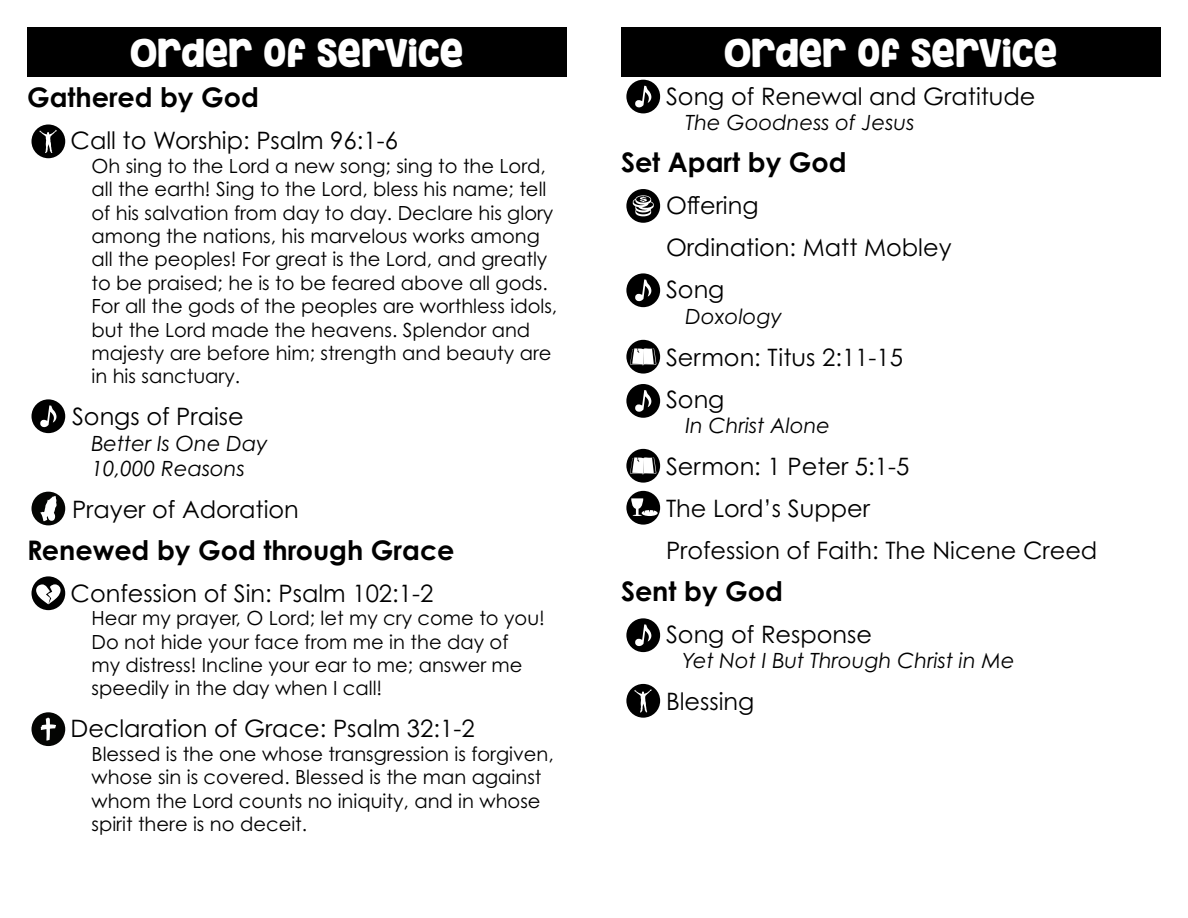
<style>
.page{position:relative;width:1188px;height:918px;background:#fff}
.page>*{position:absolute;margin:0;border:0;box-sizing:border-box;transform-origin:0 0}
.t1{font:36px "KG Inimitable Original";color:#fff}
.t2{font:700 27px "Century Gothic Pro";color:#000}
.t3{font:24px "Century Gothic Pro";color:#000}
.t4{font:italic 21px "Century Gothic Pro";color:#000}
.t5{font:19.5px/23.4px "Century Gothic Pro";color:#000}
</style>
<div class="page">
<svg style="left:626px;top:684px;width:34px;height:34px"></svg>
<div style="left:27px;top:27px;width:540px;height:50px;background:#000"></div>
<div style="left:621px;top:27px;width:540px;height:50px;background:#000"></div>
<svg style="left:32px;top:125px;width:33px;height:33px"></svg>
<svg style="left:32px;top:492px;width:33px;height:33px"></svg>
<svg style="left:32px;top:399px;width:33px;height:34px"></svg>
<svg style="left:626px;top:80px;width:34px;height:33px"></svg>
<svg style="left:626px;top:273px;width:34px;height:34px"></svg>
<svg style="left:626px;top:384px;width:34px;height:34px"></svg>
<svg style="left:626px;top:618px;width:34px;height:34px"></svg>
<svg style="left:626px;top:340px;width:34px;height:34px"></svg>
<svg style="left:626px;top:449px;width:34px;height:34px"></svg>
<svg style="left:626px;top:491px;width:34px;height:34px"></svg>
<svg style="left:626px;top:189px;width:34px;height:34px"></svg>
<svg style="left:32px;top:576px;width:33px;height:34px"></svg>
<svg style="left:32px;top:712px;width:33px;height:34px"></svg>
<p class="t1" style="left:130px;top:31px;width:335px">ORDER OF SERVICE</p>
<p class="t1" style="left:724px;top:31px;width:335px">ORDER OF SERVICE</p>
<p class="t2" style="left:27px;top:81px;width:233px">Gathered by God</p>
<p class="t3" style="left:70px;top:126px;width:329px">Call to Worship: Psalm 96:1-6</p>
<p class="t5" style="left:92px;top:154px;width:467px">Oh sing to the Lord a new song; sing to the Lord, all the earth! Sing to the Lord, bless his name; tell of his salvation from day to day. Declare his glory among the nations, his marvelous works among all the peoples! For great is the Lord, and greatly to be praised; he is to be feared above all gods.<br>For all the gods of the peoples are worthless idols, but the Lord made the heavens. Splendor and majesty are before him; strength and beauty are in his sanctuary.</p>
<p class="t3" style="left:72px;top:402px;width:173px">Songs of Praise</p>
<p class="t4" style="left:92px;top:430px;width:178px">Better Is One Day</p>
<p class="t4" style="left:92px;top:456px;width:155px">10,000 Reasons</p>
<p class="t3" style="left:72px;top:494px;width:228px">Prayer of Adoration</p>
<p class="t2" style="left:27px;top:533px;width:429px">Renewed by God through Grace</p>
<p class="t3" style="left:70px;top:578px;width:364px">Confession of Sin: Psalm 102:1-2</p>
<p class="t5" style="left:92px;top:606px;width:455px">Hear my prayer, O Lord; let my cry come to you!</p>
<p class="t5" style="left:92px;top:630px;width:433px">Do not hide your face from me in the day of my distress! Incline your ear to me; answer me speedily in the day when I call!</p>
<p class="t3" style="left:70px;top:714px;width:406px">Declaration of Grace: Psalm 32:1-2</p>
<p class="t5" style="left:92px;top:742px;width:464px">Blessed is the one whose transgression is forgiven, whose sin is covered. Blessed is the man against whom the Lord counts no iniquity, and in whose spirit there is no deceit.</p>
<p class="t3" style="left:666px;top:82px;width:371px">Song of Renewal and Gratitude</p>
<p class="t4" style="left:686px;top:110px;width:231px">The Goodness of Jesus</p>
<p class="t2" style="left:621px;top:146px;width:227px">Set Apart by God</p>
<p class="t3" style="left:666px;top:191px;width:94px">Offering</p>
<p class="t3" style="left:666px;top:233px;width:287px">Ordination: Matt Mobley</p>
<p class="t3" style="left:666px;top:275px;width:60px">Song</p>
<p class="t4" style="left:686px;top:303px;width:98px">Doxology</p>
<p class="t3" style="left:666px;top:342px;width:239px">Sermon: Titus 2:11-15</p>
<p class="t3" style="left:666px;top:384px;width:60px">Song</p>
<p class="t4" style="left:686px;top:413px;width:146px">In Christ Alone</p>
<p class="t3" style="left:666px;top:451px;width:245px">Sermon: 1 Peter 5:1-5</p>
<p class="t3" style="left:666px;top:493px;width:205px">The Lord’s Supper</p>
<p class="t3" style="left:666px;top:535px;width:433px">Profession of Faith: The Nicene Creed</p>
<p class="t2" style="left:621px;top:574px;width:163px">Sent by God</p>
<p class="t3" style="left:666px;top:619px;width:208px">Song of Response</p>
<p class="t4" style="left:682px;top:648px;width:334px">Yet Not I But Through Christ in Me</p>
<p class="t3" style="left:666px;top:687px;width:90px">Blessing</p>
</div>
